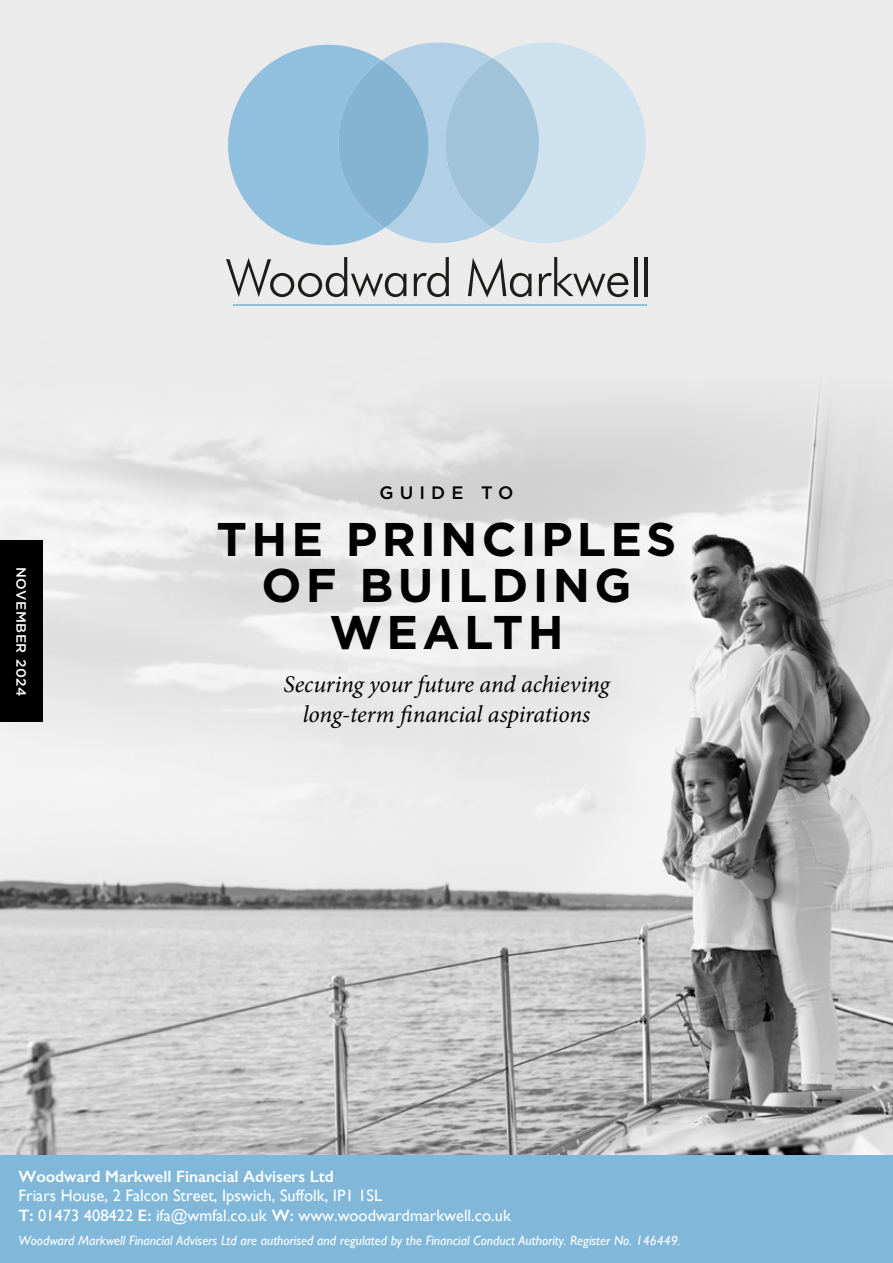
<style>
.page{position:relative;width:893px;height:1263px;background:#fff}
.page>*{position:absolute;margin:0;border:0;box-sizing:border-box;transform-origin:0 0}
.t1{font:700 47.25px/46.3px "Gotham HTF";letter-spacing:.09em;color:#000;text-align:center}
.t2{font:italic 24px/30px "Minion Pro";letter-spacing:-.01em;color:#000;text-align:center}
.t3{font:500 18px "Gotham HTF";letter-spacing:.34em;color:#000}
.t4{font:16.5px/19.8px "Gill Sans";color:#fff}
.t5{font:600 16.5px "Gill Sans";color:#fff}
.t6{font:italic 13.5px "Gill Sans";color:#fff}
.t7{font:500 13.5px "Gotham HTF";letter-spacing:.04em;color:#fff}
.s1{font-weight:600}
</style>
<div class="page">
<div style="left:0;top:0;width:893px;height:935px;background:#ebebeb"></div>
<img style="left:0;top:387px;width:893px;height:768px">
<div style="left:0;top:540px;width:43px;height:182px;background:#000"></div>
<div style="left:0;top:1155px;width:893px;height:108px;background:#81b8da"></div>
<svg style="left:226px;top:257px;width:180px;height:40px"></svg>
<svg style="left:414px;top:257px;width:35px;height:40px"></svg>
<svg style="left:468px;top:258px;width:63px;height:40px"></svg>
<svg style="left:539px;top:257px;width:89px;height:40px"></svg>
<hr style="left:634px;top:257px;width:3px;height:39px;background:#1d1d1b">
<hr style="left:645px;top:257px;width:3px;height:39px;background:#1d1d1b">
<svg style="left:228px;top:43px;width:418px;height:202px"></svg>
<div style="left:445px;top:58px;width:94px;height:170px;background:#a0c3da;border-radius:50%"></div>
<hr style="left:233px;top:304px;width:413px;height:1px;background:#91c0df">
<p class="t7" style="left:29px;top:567px;width:131px;rotate:90deg">NOVEMBER 2024</p>
<h3 class="t3" style="left:379px;top:482px;width:136px">GUIDE TO</h3>
<h1 class="t1" style="left:216px;top:515px;width:461px">THE PRINCIPLES<br>OF BUILDING<br>WEALTH</h1>
<h2 class="t2" style="left:283px;top:669px;width:328px">Securing your future and achieving long-term financial aspirations</h2>
<p class="t5" style="left:18px;top:1166px;width:317px">Woodward Markwell Financial Advisers Ltd</p>
<p class="t4" style="left:18px;top:1186px;width:494px">Friars House, 2 Falcon Street, Ipswich, Suffolk, IP1 1SL<br><span class="s1">T:</span> 01473 408422 <span class="s1">E:</span> ifa@wmfal.co.uk <span class="s1">W:</span> www.woodwardmarkwell.co.uk</p>
<p class="t6" style="left:18px;top:1232px;width:664px">Woodward Markwell Financial Advisers Ltd are authorised and regulated by the Financial Conduct Authority. Register No. 146449.</p>
</div>
